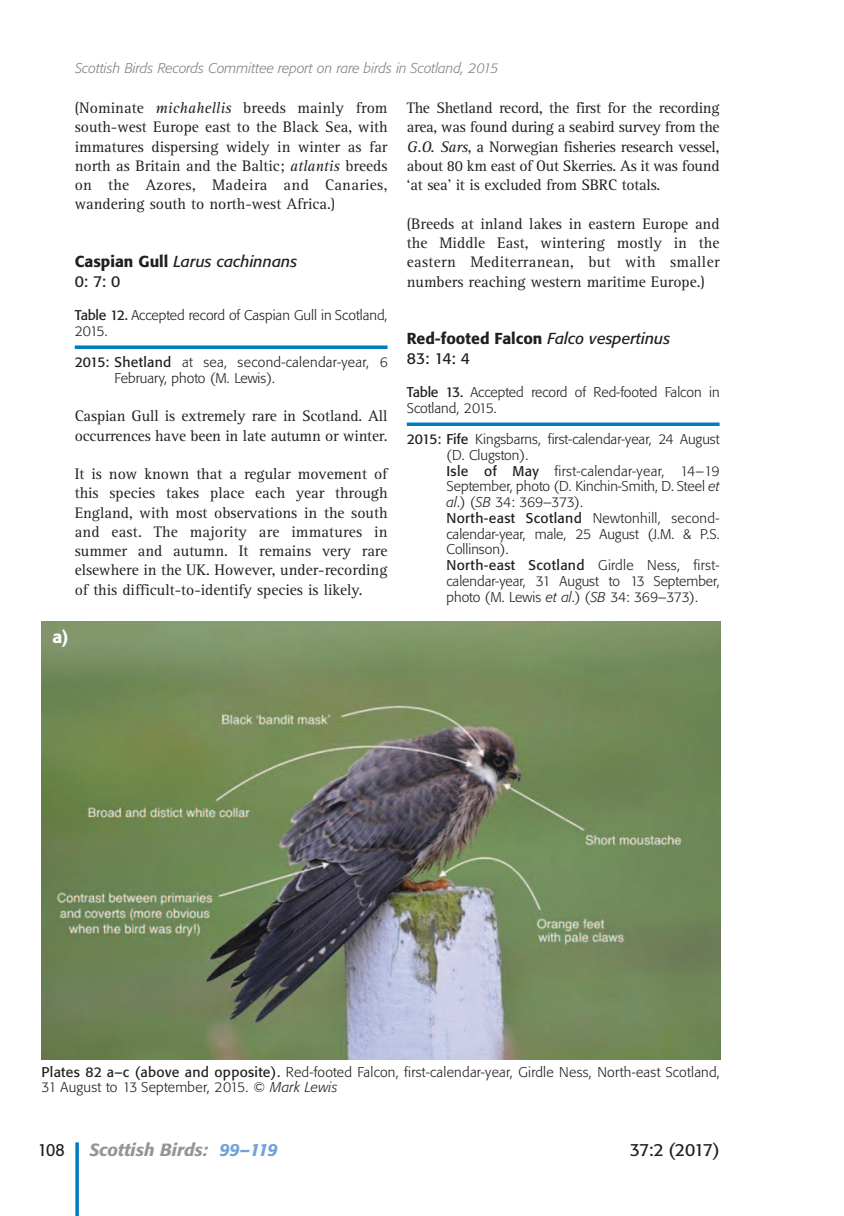
<style>
.page{position:relative;width:844px;height:1216px;background:#fff}
.page>*{position:absolute;margin:0;border:0;box-sizing:border-box;transform-origin:0 0}
.t1{font:italic 500 17.5px "Formata BQ";color:#939598}
.t2{font:17.5px "Formata BQ";letter-spacing:-.045em;color:#231f20}
.t3{font:17.5px "Formata BQ";letter-spacing:-.045em;color:#231f20;scale:.9 1}
.t4{font:500 17.5px "Formata BQ";color:#fff}
.t5{font:15.75px/19.2px "AT Rotis Serif";color:#231f20;text-align:justify}
.t6{font:500 15.75px/19.2px "Formata BQ";color:#231f20}
.t7{font:italic 15.75px/19.2px "Formata BQ";color:#231f20}
.t8{font:300 14px/15.8px "Formata BQ";color:#231f20}
.t9{font:300 14px/15.8px "Formata BQ";letter-spacing:.02em;color:#231f20}
.t10{font:italic 300 14px "Formata BQ";color:#808285}
.s1{font-style:italic}
.s2{font-weight:500;font-style:normal}
.s3{font-style:normal}
.s4{font-weight:400}
.s5{font-weight:400;font-style:italic}
.s6{color:#70a3d6}
</style>
<div class="page">
<svg style="left:75px;top:1142px;width:4px;height:73px"></svg>
<svg style="left:406px;top:422px;width:313px;height:4px"></svg>
<svg style="left:75px;top:345px;width:312px;height:4px"></svg>
<img style="left:42px;top:621px;width:678px;height:438px">
<p class="t10" style="left:75px;top:62px;width:425px">Scottish Birds Records Committee report on rare birds in Scotland, 2015</p>
<p class="t5" style="left:75px;top:100px;width:314px">(Nominate <span class="s1">michahellis</span> breeds mainly from south-west Europe east to the Black Sea, with immatures dispersing widely in winter as far north as Britain and the Baltic; <span class="s1">atlantis</span> breeds on the Azores, Madeira and Canaries, wandering south to north-west Africa.)</p>
<p class="t7" style="left:75px;top:253px;width:224px"><span class="s2">Caspian Gull</span> Larus cachinnans<br><span class="s3">0: 7: 0</span></p>
<p class="t8" style="left:75px;top:308px;width:314px"><span class="s4">Table 12.</span> Accepted record of Caspian Gull in Scotland,<br>2015.</p>
<p class="t9" style="left:114px;top:355px;width:275px;text-indent:-40px"><span class="s4">2015: Shetland</span> at sea, second-calendar-year, 6<br>February, photo (M. Lewis).</p>
<p class="t5" style="left:75px;top:408px;width:314px">Caspian Gull is extremely rare in Scotland. All occurrences have been in late autumn or winter.</p>
<p class="t5" style="left:75px;top:466px;width:314px">It is now known that a regular movement of this species takes place each year through England, with most observations in the south and east. The majority are immatures in summer and autumn. It remains very rare elsewhere in the UK. However, under-recording of this difficult-to-identify species is likely.</p>
<p class="t4" style="left:52px;top:629px;width:18px">a)</p>
<p class="t5" style="left:406px;top:100px;width:314px">The Shetland record, the first for the recording area, was found during a seabird survey from the <span class="s1">G.O. Sars</span>, a Norwegian fisheries research vessel, about 80 km east of Out Skerries. As it was found ‘at sea’ it is excluded from SBRC totals.</p>
<p class="t5" style="left:406px;top:215px;width:314px">(Breeds at inland lakes in eastern Europe and the Middle East, wintering mostly in the eastern Mediterranean, but with smaller numbers reaching western maritime Europe.)</p>
<p class="t6" style="left:406px;top:330px;width:265px">Red-footed Falcon <span class="s5">Falco vespertinus<br></span><span class="s4">83: 14: 4</span></p>
<p class="t8" style="left:406px;top:385px;width:314px"><span class="s4">Table 13.</span> Accepted record of Red-footed Falcon in<br>Scotland, 2015.</p>
<p class="t8" style="left:446px;top:432px;width:274px;text-indent:-40px"><span class="s4">2015: Fife</span> Kingsbarns, first-calendar-year, 24 August (D. Clugston).<br><span class="s4">Isle of May</span> first-calendar-year, 14–19<br>September, photo (D. Kinchin-Smith, D. Steel <span class="s1">et al</span>.) (<span class="s1">SB</span> 34: 369–373).<br><span class="s4">North-east Scotland</span> Newtonhill, second&shy;calendar-year, male, 25 August (J.M. &amp; P.S.<br>Collinson).<br><span class="s4">North-east Scotland</span> Girdle Ness, first&shy;calendar-year, 31 August to 13 September, photo (M. Lewis <span class="s1">et al</span>.) (<span class="s1">SB</span> 34: 369–373).</p>
<p class="t8" style="left:42px;top:1064px;width:679px"><span class="s4">Plates 82 a–c (above and opposite).</span> Red-footed Falcon, first-calendar-year, Girdle Ness, North-east Scotland,<br>31 August to 13 September, 2015. © <span class="s1">Mark Lewis</span></p>
<p class="t3" style="left:38px;top:1142px;width:31px">108</p>
<p class="t1" style="left:89px;top:1142px;width:190px">Scottish Birds: <span class="s6">99–119</span></p>
<p class="t2" style="left:629px;top:1141px;width:92px">37:2 (2017)</p>
</div>
